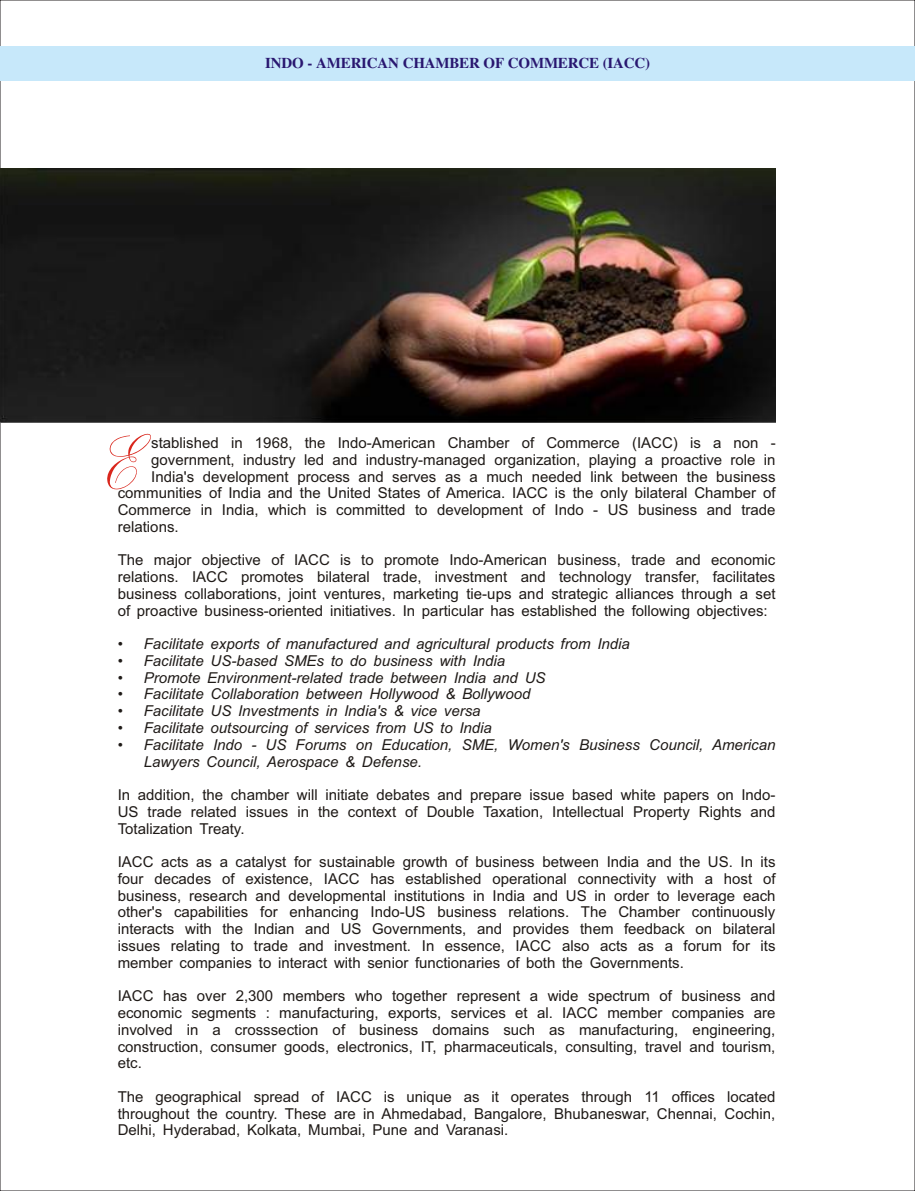
<style>
.page{position:relative;width:915px;height:1191px;background:#fff}
.page>*{position:absolute;margin:0;border:0;box-sizing:border-box;transform-origin:0 0}
.t1{font:15px/16.8px "Arial";color:#1f1a17;text-align:justify}
.t2{font:italic 15px/16.8px "Arial";color:#1f1a17}
.t3{font:700 15px "Times New Roman";letter-spacing:-.01em;color:#291770}
.s1{font-style:normal}
</style>
<div class="page">
<img style="left:0;top:169px;width:775px;height:254px">
<div style="left:0;top:47px;width:914px;height:34px;background:#c7e8fa"></div>
<p class="t3" style="left:265px;top:58px;width:386px">INDO - AMERICAN CHAMBER OF COMMERCE (IACC)</p>
<p class="t1" style="left:151px;top:436px;width:625px">stablished in 1968, the Indo-American Chamber of Commerce (IACC) is a non -</p>
<p class="t1" style="left:151px;top:452px;width:625px">government, industry led and industry-managed organization, playing a proactive role in</p>
<p class="t1" style="left:151px;top:469px;width:625px">India's development process and serves as a much needed link between the business</p>
<p class="t1" style="left:118px;top:486px;width:659px">communities of India and the United States of America. IACC is the only bilateral Chamber of</p>
<p class="t1" style="left:118px;top:503px;width:659px">Commerce in India, which is committed to development of Indo - US business and trade</p>
<p class="t1" style="left:118px;top:519px;width:62px">relations.</p>
<p class="t1" style="left:118px;top:553px;width:659px">The major objective of IACC is to promote Indo-American business, trade and economic relations. IACC promotes bilateral trade, investment and technology transfer, facilitates business collaborations, joint ventures, marketing tie-ups and strategic alliances through a set of proactive business-oriented initiatives. In particular has established the following objectives:</p>
<p class="t2" style="left:118px;top:637px;width:513px"><span class="s1">•</span> Facilitate exports of manufactured and agricultural products from India</p>
<p class="t2" style="left:118px;top:653px;width:389px">• Facilitate US-based SMEs to do business with India</p>
<p class="t2" style="left:118px;top:670px;width:429px">• Promote Environment-related trade between India and US</p>
<p class="t2" style="left:118px;top:687px;width:414px">• Facilitate Collaboration between Hollywood &amp; Bollywood</p>
<p class="t2" style="left:118px;top:704px;width:364px">• Facilitate US Investments in India's &amp; vice versa</p>
<p class="t2" style="left:118px;top:720px;width:375px">• Facilitate outsourcing of services from US to India</p>
<p class="t2" style="left:144px;top:737px;width:633px;text-indent:-26px">• Facilitate Indo - US Forums on Education, SME, Women's Business Council, American<br>Lawyers Council, Aerospace &amp; Defense.</p>
<p class="t1" style="left:118px;top:787px;width:659px">In addition, the chamber will initiate debates and prepare issue based white papers on Indo-US trade related issues in the context of Double Taxation, Intellectual Property Rights and Totalization Treaty.</p>
<p class="t1" style="left:118px;top:855px;width:659px">IACC acts as a catalyst for sustainable growth of business between India and the US. In its four decades of existence, IACC has established operational connectivity with a host of business, research and developmental institutions in India and US in order to leverage each other's capabilities for enhancing Indo-US business relations. The Chamber continuously interacts with the Indian and US Governments, and provides them feedback on bilateral issues relating to trade and investment. In essence, IACC also acts as a forum for its member companies to interact with senior functionaries of both the Governments.</p>
<p class="t1" style="left:118px;top:989px;width:659px">IACC has over 2,300 members who together represent a wide spectrum of business and economic segments : manufacturing, exports, services et al. IACC member companies are involved in a crosssection of business domains such as manufacturing, engineering, construction, consumer goods, electronics, IT, pharmaceuticals, consulting, travel and tourism, etc.</p>
<p class="t1" style="left:118px;top:1089px;width:659px">The geographical spread of IACC is unique as it operates through 11 offices located throughout the country. These are in Ahmedabad, Bangalore, Bhubaneswar, Chennai, Cochin, Delhi, Hyderabad, Kolkata, Mumbai, Pune and Varanasi.</p>
</div>
